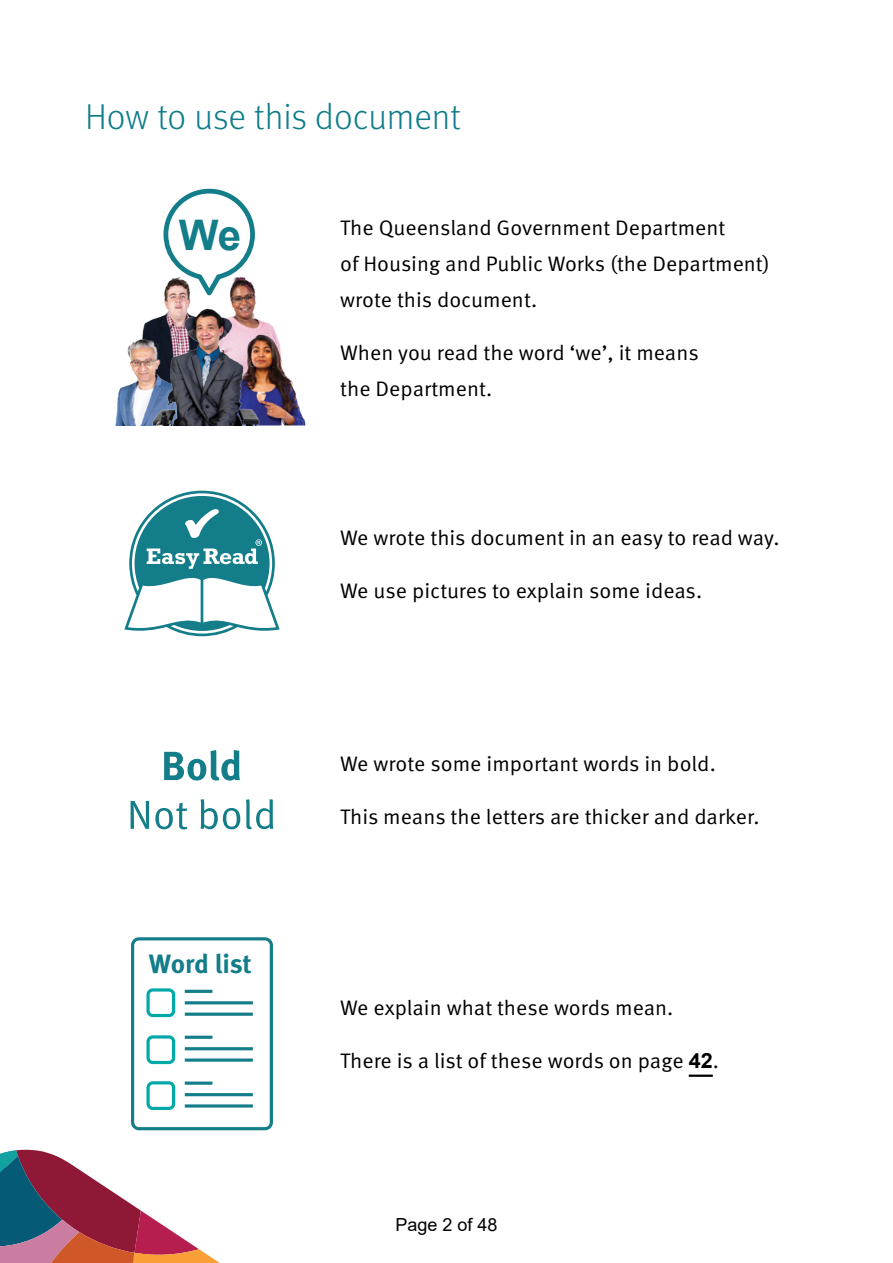
<style>
.page{position:relative;width:893px;height:1263px;background:#fff}
.page>*{position:absolute;margin:0;border:0;box-sizing:border-box;transform-origin:0 0}
.Image{font:700 42.15px "Arial";color:#137d89}
.TOC_Heading{font:300 36px "Meta Pro";color:#0f7d89}
.Image-2{font:700 26.55px "Meta Pro";letter-spacing:-.005em;color:#137d89}
.Body{font:21px/36px "Meta Pro Norm";color:#000}
.t1{font:18px "Arial";color:#000}
.s1{font-family:"Arial";font-weight:700}
</style>
<div class="page">
<svg style="left:0;top:1150px;width:220px;height:113px"></svg>
<svg style="left:163px;top:189px;width:92px;height:85px"></svg>
<img style="left:164px;top:274px;width:45px;height:31px">
<img style="left:209px;top:274px;width:47px;height:31px">
<img style="left:279px;top:342px;width:27px;height:83px">
<img style="left:115px;top:341px;width:22px;height:84px">
<img style="left:137px;top:305px;width:142px;height:120px">
<svg style="left:124px;top:491px;width:156px;height:145px"></svg>
<svg style="left:164px;top:750px;width:76px;height:30px"></svg>
<svg style="left:131px;top:801px;width:18px;height:28px"></svg>
<svg style="left:155px;top:803px;width:32px;height:26px"></svg>
<svg style="left:200px;top:799px;width:40px;height:30px"></svg>
<svg style="left:246px;top:799px;width:27px;height:30px"></svg>
<hr style="left:689px;top:1074px;width:24px;height:3px;background:#000">
<div style="left:131px;top:937px;width:142px;height:193px;border:3px solid #137d89;border-radius:6px"></div>
<hr style="left:185px;top:990px;width:27px;height:3px;background:#137d89">
<hr style="left:185px;top:1001px;width:68px;height:3px;background:#137d89">
<svg style="left:185px;top:1012px;width:68px;height:4px"></svg>
<div style="left:146px;top:988px;width:29px;height:29px;border:3px solid #00a8a8;border-radius:5px"></div>
<hr style="left:185px;top:1036px;width:27px;height:3px;background:#137d89">
<hr style="left:185px;top:1047px;width:68px;height:3px;background:#137d89">
<svg style="left:185px;top:1058px;width:68px;height:4px"></svg>
<div style="left:146px;top:1035px;width:29px;height:29px;border:3px solid #00a8a8;border-radius:5px"></div>
<svg style="left:185px;top:1081px;width:27px;height:4px"></svg>
<hr style="left:185px;top:1093px;width:68px;height:3px;background:#137d89">
<hr style="left:185px;top:1104px;width:68px;height:3px;background:#137d89">
<div style="left:146px;top:1081px;width:29px;height:29px;border:3px solid #00a8a8;border-radius:5px"></div>
<h2 class="TOC_Heading" style="left:85px;top:91px;width:377px">How to use this document</h2>
<p class="Image" style="left:179px;top:205px;width:64px">We</p>
<p class="Image-2" style="left:149px;top:943px;width:105px">Word list</p>
<p class="Body" style="left:340px;top:208px;width:431px">The Queensland Government Department<br>of Housing and Public Works (the Department) wrote this document.</p>
<p class="Body" style="left:340px;top:333px;width:360px">When you read the word ‘we’, it means the Department.</p>
<p class="Body" style="left:340px;top:518px;width:441px">We wrote this document in an easy to read way.</p>
<p class="Body" style="left:340px;top:571px;width:363px">We use pictures to explain some ideas.</p>
<p class="Body" style="left:340px;top:744px;width:377px">We wrote some important words in bold.</p>
<p class="Body" style="left:340px;top:797px;width:421px">This means the letters are thicker and darker.</p>
<p class="Body" style="left:340px;top:988px;width:335px">We explain what these words mean.</p>
<p class="Body" style="left:340px;top:1041px;width:380px">There is a list of these words on page <span class="s1">42</span>.</p>
<p class="t1" style="left:395px;top:1212px;width:104px">Page 2 of 48</p>
</div>
